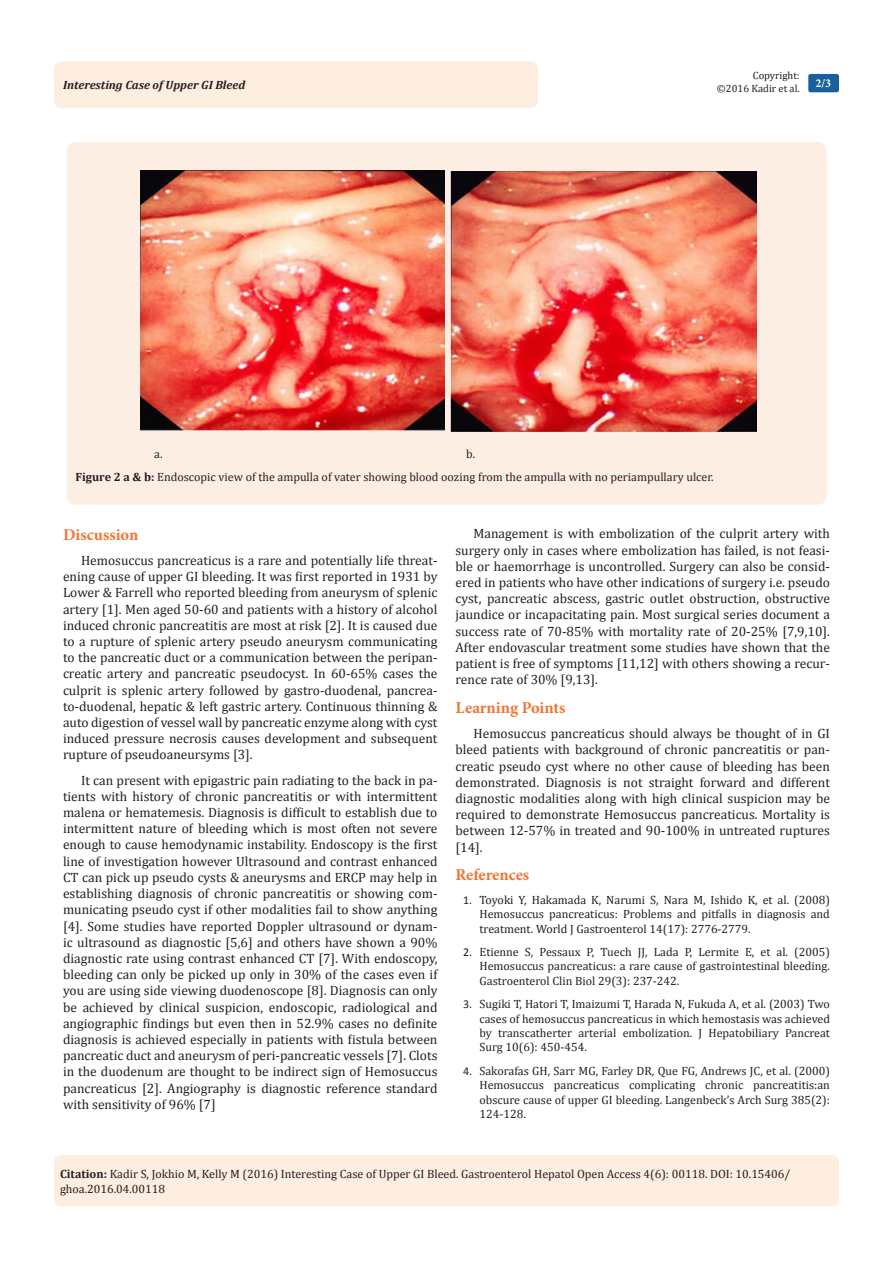
<style>
.page{position:relative;width:893px;height:1263px;background:#fff}
.page>*{position:absolute;margin:0;border:0;box-sizing:border-box;transform-origin:0 0}
.t1{font:700 16.5px "Minion Pro";color:#f37331}
.t2{font:13.5px/16.2px "Cambria";color:#231f20;text-align:justify}
.Citation{font:12px/14.4px "Cambria";color:#231f20;text-align:justify}
.t3{font:italic 700 12px "Cambria";color:#231f20}
.t4{font:700 12px "Minion Pro";color:#fff}
.t5{font:10.5px/12.6px "Cambria";color:#231f20;text-align:right}
.s1{font-weight:700}
.s2{font-family:"Calibri"}
</style>
<div class="page">
<div style="left:54px;top:61px;width:484px;height:47px;background:#feeee0;border-radius:8px"></div>
<div style="left:808px;top:74px;width:31px;height:18px;background:#18609d;border-radius:2px"></div>
<div style="left:54px;top:1155px;width:785px;height:51px;background:#feeee0;border-radius:7px"></div>
<div style="left:67px;top:142px;width:759px;height:363px;background:#fdeee3;border-radius:9px"></div>
<img style="left:140px;top:171px;width:305px;height:260px">
<img style="left:450px;top:171px;width:307px;height:260px">
<p class="t5" style="left:717px;top:69px;width:84px">Copyright:<br>©2016 Kadir et al.</p>
<p class="t3" style="left:63px;top:77px;width:184px">Interesting Case of Upper GI Bleed</p>
<p class="t4" style="left:815px;top:75px;width:17px">2/3</p>
<p class="Citation" style="left:154px;top:446px;width:10px">a.</p>
<p class="Citation" style="left:466px;top:446px;width:11px">b.</p>
<p class="Citation" style="left:76px;top:470px;width:640px"><span class="s1">Figure 2 a &amp; b:</span> Endoscopic view of the ampulla of vater showing blood oozing from the ampulla with no periampullary ulcer.</p>
<p class="t1" style="left:63px;top:523px;width:77px">Discussion</p>
<p class="t2" style="left:63px;top:552px;width:376px;text-indent:18px">Hemosuccus pancreaticus is a rare and potentially life threat&shy;ening cause of upper GI bleeding. It was first reported in 1931 by Lower &amp; Farrell who reported bleeding from aneurysm of splenic artery [1]. Men aged 50-60 and patients with a history of alcohol induced chronic pancreatitis are most at risk [2]. It is caused due to a rupture of splenic artery pseudo aneurysm communicating to the pancreatic duct or a communication between the peripan&shy;creatic artery and pancreatic pseudocyst. In 60-65% cases the culprit is splenic artery followed by gastro-duodenal, pancrea&shy;to-duodenal, hepatic &amp; left gastric artery. Continuous thinning &amp; auto digestion of vessel wall by pancreatic enzyme along with cyst induced pressure necrosis causes development and subsequent rupture of pseudoaneursyms [3].</p>
<p class="t2" style="left:63px;top:772px;width:376px;text-indent:18px">It can present with epigastric pain radiating to the back in pa&shy;tients with history of chronic pancreatitis or with intermittent malena or hematemesis. Diagnosis is difficult to establish due to intermittent nature of bleeding which is most often not severe enough to cause hemodynamic instability. Endoscopy is the first line of investigation however Ultrasound and contrast enhanced CT can pick up pseudo cysts &amp; aneurysms and ERCP may help in establishing diagnosis of chronic pancreatitis or showing com&shy;municating pseudo cyst if other modalities fail to show anything [4]. Some studies have reported Doppler ultrasound or dynam&shy;ic ultrasound as diagnostic [5,6] and others have shown a 90% diagnostic rate using contrast enhanced CT [7]. With endoscopy, bleeding can only be picked up only in 30% of the cases even if you are using side viewing duodenoscope [8]. Diagnosis can only be achieved by clinical suspicion, endoscopic, radiological and angiographic findings but even then in 52.9% cases no definite diagnosis is achieved especially in patients with fistula between pancreatic duct and aneurysm of peri-pancreatic vessels [7]. Clots in the duodenum are thought to be indirect sign of Hemosuccus pancreaticus [2]. Angiography is diagnostic reference standard with sensitivity of 96% [7]</p>
<p class="t2" style="left:455px;top:526px;width:376px;text-indent:18px">Management is with embolization of the culprit artery with surgery only in cases where embolization has failed, is not feasi&shy;ble or haemorrhage is uncontrolled. Surgery can also be consid&shy;ered in patients who have other indications of surgery i.e. pseudo cyst, pancreatic abscess, gastric outlet obstruction, obstructive jaundice or incapacitating pain. Most surgical series document a success rate of 70-85% with mortality rate of 20-25% [7,9,10].<br>After endovascular treatment some studies have shown that the patient is free of symptoms [11,12] with others showing a recur&shy;rence rate of 30% [9,13].</p>
<p class="t1" style="left:455px;top:696px;width:112px">Learning Points</p>
<p class="t2" style="left:455px;top:725px;width:376px;text-indent:18px">Hemosuccus pancreaticus should always be thought of in GI bleed patients with background of chronic pancreatitis or pan&shy;creatic pseudo cyst where no other cause of bleeding has been demonstrated. Diagnosis is not straight forward and different diagnostic modalities along with high clinical suspicion may be required to demonstrate Hemosuccus pancreaticus. Mortality is between 12-57% in treated and 90-100% in untreated ruptures [14].</p>
<p class="t1" style="left:455px;top:863px;width:75px">References</p>
<p class="Citation" style="left:479px;top:892px;width:352px;text-indent:-16px"><span class="s2">1.</span> Toyoki Y, Hakamada K, Narumi S, Nara M, Ishido K, et al. (2008)<br>Hemosuccus pancreaticus: Problems and pitfalls in diagnosis and treatment. World J Gastroenterol 14(17): 2776-2779.</p>
<p class="Citation" style="left:479px;top:945px;width:352px;text-indent:-16px"><span class="s2">2.</span> Etienne S, Pessaux P, Tuech JJ, Lada P, Lermite E, et al. (2005)<br>Hemosuccus pancreaticus: a rare cause of gastrointestinal bleeding.<br>Gastroenterol Clin Biol 29(3): 237-242.</p>
<p class="Citation" style="left:479px;top:997px;width:352px;text-indent:-16px"><span class="s2">3.</span> Sugiki T, Hatori T, Imaizumi T, Harada N, Fukuda A, et al. (2003) Two cases of hemosuccus pancreaticus in which hemostasis was achieved by transcatherter arterial embolization. J Hepatobiliary Pancreat Surg 10(6): 450-454.</p>
<p class="Citation" style="left:479px;top:1063px;width:352px;text-indent:-16px"><span class="s2">4.</span> Sakorafas GH, Sarr MG, Farley DR, Que FG, Andrews JC, et al. (2000)<br>Hemosuccus pancreaticus complicating chronic pancreatitis:an obscure cause of upper GI bleeding. Langenbeck’s Arch Surg 385(2):<br>124-128.</p>
<p class="Citation" style="left:60px;top:1167px;width:732px"><span class="s1">Citation:</span> Kadir S, Jokhio M, Kelly M (2016) Interesting Case of Upper GI Bleed. Gastroenterol Hepatol Open Access 4(6): 00118. DOI: 10.15406/ ghoa.2016.04.00118</p>
</div>
